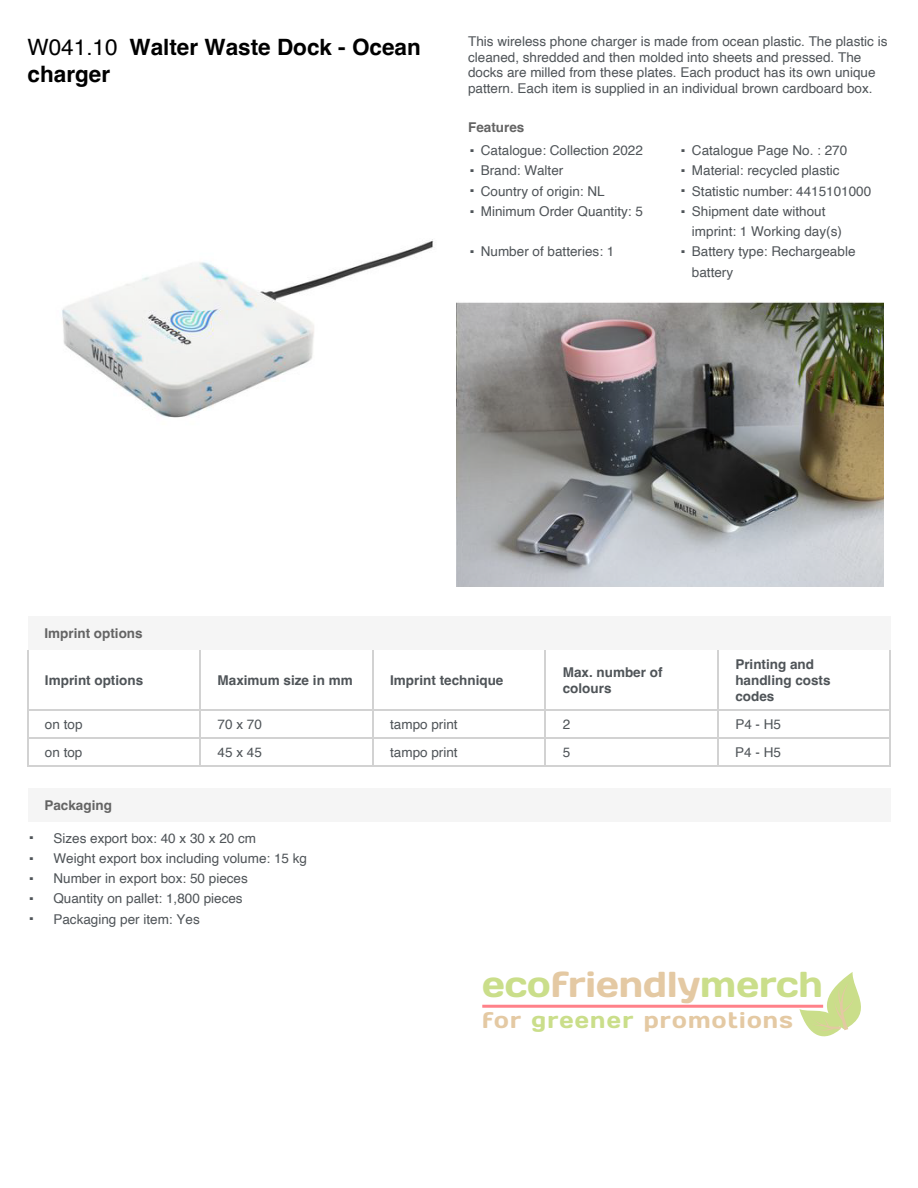
<style>
.page{position:relative;width:918px;height:1188px;background:#fff}
.page>*{position:absolute;margin:0;border:0;box-sizing:border-box;transform-origin:0 0}
.t1{font:36px "Days";color:#cade8a}
.t2{font:29.25px "Helvetica";color:#4f5458}
.t3{font:700 22.5px/26.8px "Helvetica";color:#000}
.t4{font:22.5px "Days";letter-spacing:.055em;color:#e4c9a3}
.t5{font:13.5px/20.2px "Helvetica";color:#4f5458}
.t6{font:700 13.5px/16px "Helvetica";color:#4f5458}
.t7{font:700 13.5px "Helvetica";color:#646464}
.s1{font-weight:400}
.s2{color:#e4c9a3}
.s3{color:#cade8a}
</style>
<div class="page">
<div style="left:28px;top:616px;width:862px;height:34px;background:#f5f5f5"></div>
<hr style="left:27px;top:650px;width:1px;height:61px;background:#d2d2d2">
<hr style="left:200px;top:650px;width:1px;height:61px;background:#d2d2d2">
<hr style="left:372px;top:650px;width:1px;height:61px;background:#d2d2d2">
<hr style="left:545px;top:650px;width:1px;height:61px;background:#d2d2d2">
<hr style="left:890px;top:650px;width:1px;height:61px;background:#d2d2d2">
<hr style="left:717px;top:650px;width:1px;height:61px;background:#d2d2d2">
<hr style="left:27px;top:709px;width:174px;height:2px;background:#d2d2d2">
<hr style="left:27px;top:709px;width:1px;height:30px;background:#d2d2d2">
<hr style="left:200px;top:709px;width:173px;height:2px;background:#d2d2d2">
<hr style="left:200px;top:709px;width:1px;height:30px;background:#d2d2d2">
<hr style="left:372px;top:709px;width:174px;height:2px;background:#d2d2d2">
<hr style="left:372px;top:709px;width:1px;height:30px;background:#d2d2d2">
<hr style="left:545px;top:709px;width:173px;height:2px;background:#d2d2d2">
<hr style="left:545px;top:709px;width:1px;height:30px;background:#d2d2d2">
<hr style="left:717px;top:709px;width:174px;height:2px;background:#d2d2d2">
<hr style="left:890px;top:709px;width:1px;height:30px;background:#d2d2d2">
<hr style="left:717px;top:709px;width:1px;height:30px;background:#d2d2d2">
<hr style="left:27px;top:737px;width:174px;height:2px;background:#d2d2d2">
<hr style="left:27px;top:765px;width:174px;height:1px;background:#d2d2d2">
<svg style="left:27px;top:739px;width:1px;height:26px"></svg>
<hr style="left:200px;top:737px;width:173px;height:2px;background:#d2d2d2">
<hr style="left:200px;top:765px;width:173px;height:1px;background:#d2d2d2">
<svg style="left:200px;top:739px;width:1px;height:26px"></svg>
<hr style="left:372px;top:737px;width:174px;height:2px;background:#d2d2d2">
<hr style="left:372px;top:765px;width:174px;height:1px;background:#d2d2d2">
<svg style="left:372px;top:739px;width:1px;height:26px"></svg>
<hr style="left:545px;top:737px;width:173px;height:2px;background:#d2d2d2">
<hr style="left:545px;top:765px;width:173px;height:1px;background:#d2d2d2">
<svg style="left:545px;top:739px;width:1px;height:26px"></svg>
<hr style="left:717px;top:737px;width:174px;height:2px;background:#d2d2d2">
<svg style="left:890px;top:739px;width:1px;height:26px"></svg>
<hr style="left:717px;top:765px;width:174px;height:1px;background:#d2d2d2">
<svg style="left:717px;top:739px;width:1px;height:26px"></svg>
<div style="left:28px;top:788px;width:862px;height:34px;background:#f5f5f5"></div>
<img style="left:62px;top:239px;width:372px;height:179px">
<hr style="left:482px;top:1005px;width:341px;height:3px;background:#ff8189">
<svg style="left:799px;top:972px;width:62px;height:65px"></svg>
<img style="left:456px;top:301px;width:427px;height:285px">
<h3 class="t3" style="left:28px;top:37px;width:395px"><span class="s1">W041.10</span> Walter Waste Dock - Ocean charger</h3>
<p class="t5" style="left:468px;top:34px;width:421px;line-height:15.6px">This wireless phone charger is made from ocean plastic. The plastic is cleaned, shredded and then molded into sheets and pressed. The docks are milled from these plates. Each product has its own unique pattern. Each item is supplied in an individual brown cardboard box.</p>
<p class="t7" style="left:468px;top:119px;width:58px">Features</p>
<p class="t5" style="left:468px;top:141px;width:381px"><sup>.</sup> Catalogue: Collection 2022 <sup>.</sup> Catalogue Page No. : 270 <sup>.</sup> Brand: Walter</p>
<p class="t5" style="left:679px;top:161px;width:162px"><sup>.</sup> Material: recycled plastic</p>
<p class="t5" style="left:468px;top:181px;width:138px"><sup>.</sup> Country of origin: NL</p>
<p class="t5" style="left:679px;top:181px;width:194px"><sup>.</sup> Statistic number: 4415101000</p>
<p class="t5" style="left:468px;top:201px;width:176px"><sup>.</sup> Minimum Order Quantity: 5</p>
<p class="t5" style="left:692px;top:201px;width:152px">Shipment date without imprint: 1 Working day(s)</p>
<h2 class="t2" style="left:679px;top:180px;width:10px">.</h2>
<p class="t5" style="left:468px;top:242px;width:148px"><sup>.</sup> Number of batteries: 1</p>
<p class="t5" style="left:692px;top:242px;width:165px">Battery type: Rechargeable battery</p>
<h2 class="t2" style="left:679px;top:220px;width:10px">.</h2>
<p class="t7" style="left:44px;top:625px;width:100px">Imprint options</p>
<p class="t6" style="left:45px;top:673px;width:100px">Imprint options</p>
<p class="t6" style="left:218px;top:673px;width:137px">Maximum size in mm</p>
<p class="t6" style="left:390px;top:673px;width:115px">Imprint technique</p>
<p class="t6" style="left:563px;top:665px;width:101px">Max. number of colours</p>
<p class="t6" style="left:735px;top:657px;width:97px">Printing and handling costs codes</p>
<p class="t5" style="left:45px;top:714px;width:39px">on top</p>
<p class="t5" style="left:218px;top:714px;width:46px">70 x 70</p>
<p class="t5" style="left:390px;top:714px;width:69px">tampo print</p>
<p class="t5" style="left:563px;top:714px;width:9px">2</p>
<p class="t5" style="left:735px;top:714px;width:47px">P4 - H5</p>
<p class="t5" style="left:45px;top:742px;width:39px">on top</p>
<p class="t5" style="left:218px;top:742px;width:46px">45 x 45</p>
<p class="t5" style="left:390px;top:742px;width:69px">tampo print</p>
<p class="t5" style="left:563px;top:742px;width:9px">5</p>
<p class="t5" style="left:735px;top:742px;width:47px">P4 - H5</p>
<p class="t7" style="left:44px;top:797px;width:69px">Packaging</p>
<p class="t5" style="left:28px;top:828px;width:281px"><sup>.</sup> Sizes export box: 40 x 30 x 20 cm<br><sup>.</sup> Weight export box including volume: 15 kg <sup>.</sup> Number in export box: 50 pieces<br><sup>.</sup> Quantity on pallet: 1,800 pieces<br><sup>.</sup> Packaging per item: Yes</p>
<h1 class="t1" style="left:482px;top:962px;width:342px">eco<span class="s2">friendly</span>merch</h1>
<h3 class="t4" style="left:482px;top:1005px;width:312px">for <span class="s3">greener</span> promotions</h3>
</div>
